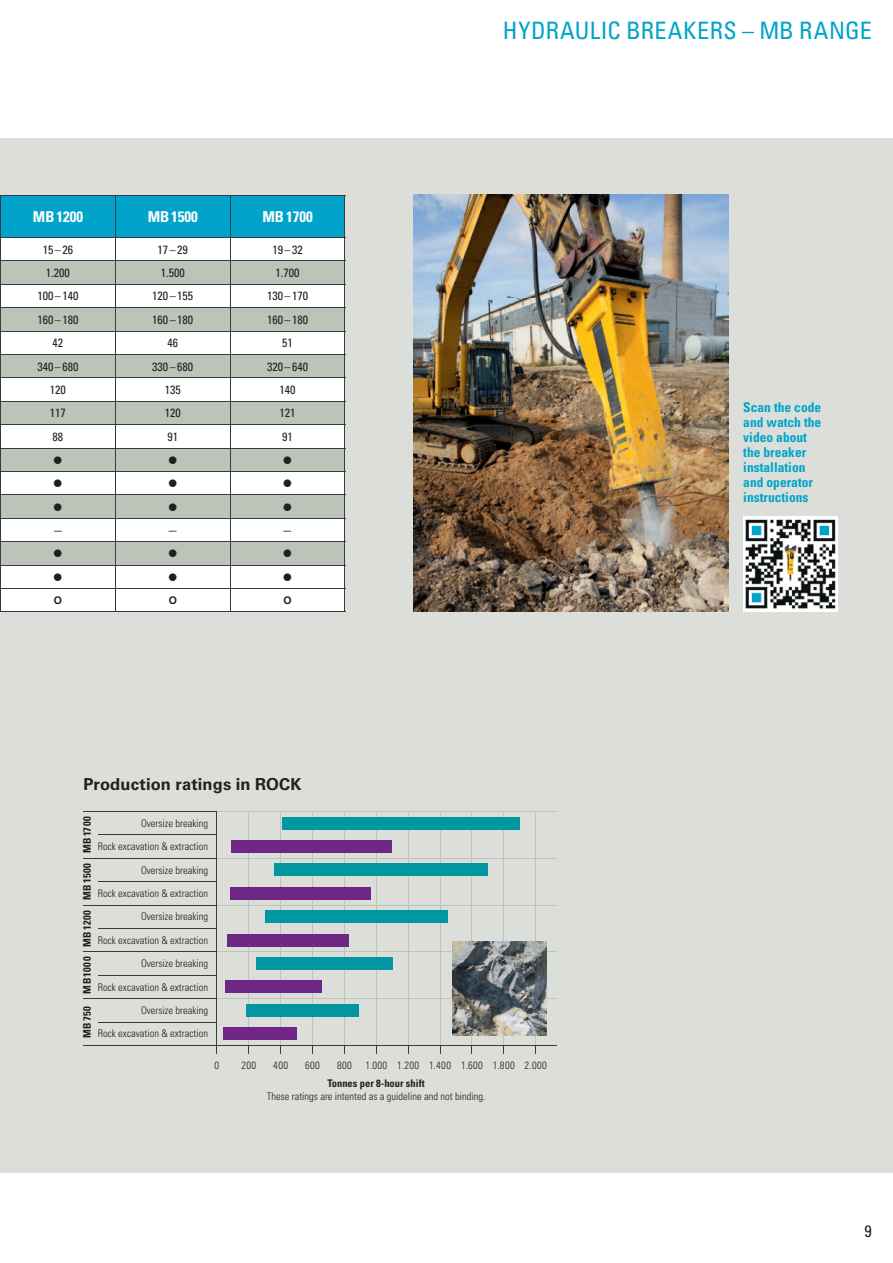
<style>
.page{position:relative;width:893px;height:1263px;background:#fff}
.page>*{position:absolute;margin:0;border:0;box-sizing:border-box;transform-origin:0 0}
.t1{font:condensed 24px "Univers LT Std";letter-spacing:.015em;color:#00a4ca}
.t2{font:700 16.5px "Univers LT Std";letter-spacing:.01em;color:#231f20}
.t3{font:condensed 16.5px "Univers LT Std";color:#231f20}
.t4{font:700 condensed 15px "Univers LT Std";color:#fff}
.t5{font:700 condensed 13.5px/15px "Univers LT Std";color:#00a4ca}
.t6{font:condensed 12px "Univers LT Std";color:#231f20}
.t7{font:300 condensed 10.5px "Univers LT Std";color:#231f20}
.t8{font:300 condensed 10.5px "Univers LT Std";letter-spacing:.04em;color:#231f20}
.t9{font:700 condensed 10.5px "Univers LT Std";letter-spacing:.04em;color:#231f20}
.t10{font:700 condensed 10.5px "Univers LT Std";letter-spacing:.01em;color:#231f20}
.t11{font:10.5px "Univers LT Std";color:#231f20}
.t12{font:700 10.5px "Arial";color:#231f20}
</style>
<div class="page">
<div style="left:0;top:138px;width:893px;height:1035px;background:#dbded9"></div>
<img style="left:743px;top:517px;width:95px;height:94px">
<hr style="left:248px;top:812px;width:1px;height:234px;background:#bcc3b8">
<hr style="left:280px;top:812px;width:1px;height:234px;background:#bcc3b8">
<hr style="left:312px;top:812px;width:1px;height:234px;background:#bcc3b8">
<hr style="left:344px;top:812px;width:1px;height:234px;background:#bcc3b8">
<hr style="left:376px;top:812px;width:1px;height:234px;background:#bcc3b8">
<hr style="left:408px;top:812px;width:1px;height:234px;background:#bcc3b8">
<hr style="left:440px;top:812px;width:1px;height:234px;background:#bcc3b8">
<hr style="left:472px;top:812px;width:1px;height:234px;background:#bcc3b8">
<hr style="left:504px;top:812px;width:1px;height:234px;background:#bcc3b8">
<hr style="left:535px;top:812px;width:1px;height:234px;background:#bcc3b8">
<div style="left:223px;top:1027px;width:73px;height:13px;background:#6f2786"></div>
<div style="left:247px;top:1004px;width:112px;height:12px;background:#0097a0"></div>
<div style="left:225px;top:980px;width:97px;height:13px;background:#6f2786"></div>
<div style="left:256px;top:957px;width:137px;height:13px;background:#0097a0"></div>
<div style="left:227px;top:934px;width:122px;height:12px;background:#6f2786"></div>
<div style="left:266px;top:910px;width:182px;height:13px;background:#0097a0"></div>
<div style="left:230px;top:887px;width:141px;height:13px;background:#6f2786"></div>
<div style="left:274px;top:863px;width:213px;height:13px;background:#0097a0"></div>
<div style="left:231px;top:840px;width:161px;height:13px;background:#6f2786"></div>
<div style="left:282px;top:817px;width:237px;height:12px;background:#0097a0"></div>
<hr style="left:217px;top:811px;width:1px;height:243px;background:#353b40">
<hr style="left:217px;top:1045px;width:340px;height:1px;background:#353b40">
<hr style="left:217px;top:998px;width:340px;height:1px;background:#bcc3b8">
<hr style="left:217px;top:952px;width:340px;height:1px;background:#bcc3b8">
<hr style="left:217px;top:905px;width:340px;height:1px;background:#bcc3b8">
<hr style="left:217px;top:858px;width:340px;height:1px;background:#bcc3b8">
<hr style="left:217px;top:811px;width:340px;height:1px;background:#bcc3b8">
<hr style="left:83px;top:1045px;width:134px;height:1px;background:#353b40">
<hr style="left:99px;top:1022px;width:118px;height:1px;background:#353b40">
<hr style="left:99px;top:975px;width:118px;height:1px;background:#353b40">
<hr style="left:99px;top:928px;width:118px;height:1px;background:#353b40">
<hr style="left:99px;top:881px;width:118px;height:1px;background:#353b40">
<hr style="left:99px;top:835px;width:118px;height:1px;background:#353b40">
<hr style="left:83px;top:998px;width:134px;height:1px;background:#353b40">
<hr style="left:83px;top:952px;width:134px;height:1px;background:#353b40">
<hr style="left:83px;top:905px;width:134px;height:1px;background:#353b40">
<hr style="left:83px;top:858px;width:134px;height:1px;background:#353b40">
<hr style="left:83px;top:811px;width:134px;height:1px;background:#353b40">
<img style="left:453px;top:942px;width:93px;height:93px">
<img style="left:413px;top:195px;width:315px;height:416px">
<svg style="left:0;top:195px;width:346px;height:417px"></svg>
<h3 class="t4" style="left:33px;top:207px;width:52px">MB 1200</h3>
<h3 class="t4" style="left:148px;top:207px;width:52px">MB 1500</h3>
<h3 class="t4" style="left:262px;top:207px;width:52px">MB 1700</h3>
<p class="t6" style="left:43px;top:242px;width:32px">15 – 26</p>
<p class="t6" style="left:158px;top:242px;width:32px">17 – 29</p>
<p class="t6" style="left:272px;top:242px;width:32px">19 – 32</p>
<p class="t6" style="left:46px;top:265px;width:25px">1.200</p>
<p class="t6" style="left:161px;top:265px;width:25px">1.500</p>
<p class="t6" style="left:276px;top:265px;width:25px">1.700</p>
<p class="t6" style="left:37px;top:289px;width:42px">100 – 140</p>
<p class="t6" style="left:152px;top:289px;width:42px">120 – 155</p>
<p class="t6" style="left:267px;top:289px;width:42px">130 – 170</p>
<p class="t6" style="left:37px;top:312px;width:42px">160 – 180</p>
<p class="t6" style="left:152px;top:312px;width:42px">160 – 180</p>
<p class="t6" style="left:267px;top:312px;width:42px">160 – 180</p>
<p class="t6" style="left:53px;top:335px;width:12px">42</p>
<p class="t6" style="left:167px;top:335px;width:12px">46</p>
<p class="t6" style="left:282px;top:335px;width:12px">51</p>
<p class="t6" style="left:37px;top:359px;width:42px">340 – 680</p>
<p class="t6" style="left:152px;top:359px;width:42px">330 – 680</p>
<p class="t6" style="left:267px;top:359px;width:42px">320 – 640</p>
<p class="t6" style="left:50px;top:382px;width:17px">120</p>
<p class="t6" style="left:165px;top:382px;width:17px">135</p>
<p class="t6" style="left:280px;top:382px;width:17px">140</p>
<p class="t6" style="left:50px;top:405px;width:17px">117</p>
<p class="t6" style="left:165px;top:405px;width:17px">120</p>
<p class="t6" style="left:280px;top:405px;width:17px">121</p>
<p class="t6" style="left:53px;top:429px;width:12px">88</p>
<p class="t6" style="left:167px;top:429px;width:12px">91</p>
<p class="t6" style="left:282px;top:429px;width:12px">91</p>
<p class="t11" style="left:53px;top:524px;width:12px">—</p>
<p class="t11" style="left:167px;top:524px;width:12px">—</p>
<p class="t11" style="left:282px;top:524px;width:12px">—</p>
<p class="t12" style="left:54px;top:593px;width:10px">!</p>
<p class="t12" style="left:169px;top:593px;width:10px">!</p>
<p class="t12" style="left:283px;top:593px;width:10px">!</p>
<h2 class="t2" style="left:83px;top:775px;width:220px">Production ratings in ROCK</h2>
<p class="t9" style="left:81px;top:1038px;width:223px;rotate:-90deg">MB 750 MB 1000 MB 1200 MB 1500 MB 1700</p>
<p class="t7" style="left:141px;top:817px;width:69px">Oversize breaking</p>
<p class="t7" style="left:98px;top:840px;width:112px">Rock excavation &amp; extraction</p>
<p class="t7" style="left:141px;top:864px;width:69px">Oversize breaking</p>
<p class="t7" style="left:98px;top:887px;width:112px">Rock excavation &amp; extraction</p>
<p class="t7" style="left:141px;top:910px;width:69px">Oversize breaking</p>
<p class="t7" style="left:98px;top:934px;width:112px">Rock excavation &amp; extraction</p>
<p class="t7" style="left:141px;top:957px;width:69px">Oversize breaking</p>
<p class="t7" style="left:98px;top:980px;width:112px">Rock excavation &amp; extraction</p>
<p class="t7" style="left:141px;top:1004px;width:69px">Oversize breaking</p>
<p class="t7" style="left:98px;top:1027px;width:112px">Rock excavation &amp; extraction</p>
<h1 class="t1" style="left:503px;top:15px;width:370px">HYDRAULIC BREAKERS – MB RANGE</h1>
<p class="t5" style="left:743px;top:399px;width:80px">Scan the code and watch the video about the breaker installation and operator instructions</p>
<p class="t7" style="left:215px;top:1059px;width:6px">0</p>
<p class="t7" style="left:241px;top:1059px;width:16px">200</p>
<p class="t7" style="left:273px;top:1059px;width:16px">400</p>
<p class="t7" style="left:305px;top:1059px;width:16px">600</p>
<p class="t7" style="left:337px;top:1059px;width:16px">800</p>
<p class="t8" style="left:365px;top:1059px;width:183px">1.000 1.200 1.400 1.600 1.800 2.000</p>
<p class="t10" style="left:327px;top:1077px;width:99px">Tonnes per 8-hour shift</p>
<p class="t7" style="left:267px;top:1090px;width:220px">These ratings are intented as a guideline and not binding.</p>
<h2 class="t3" style="left:864px;top:1220px;width:9px">9</h2>
</div>
